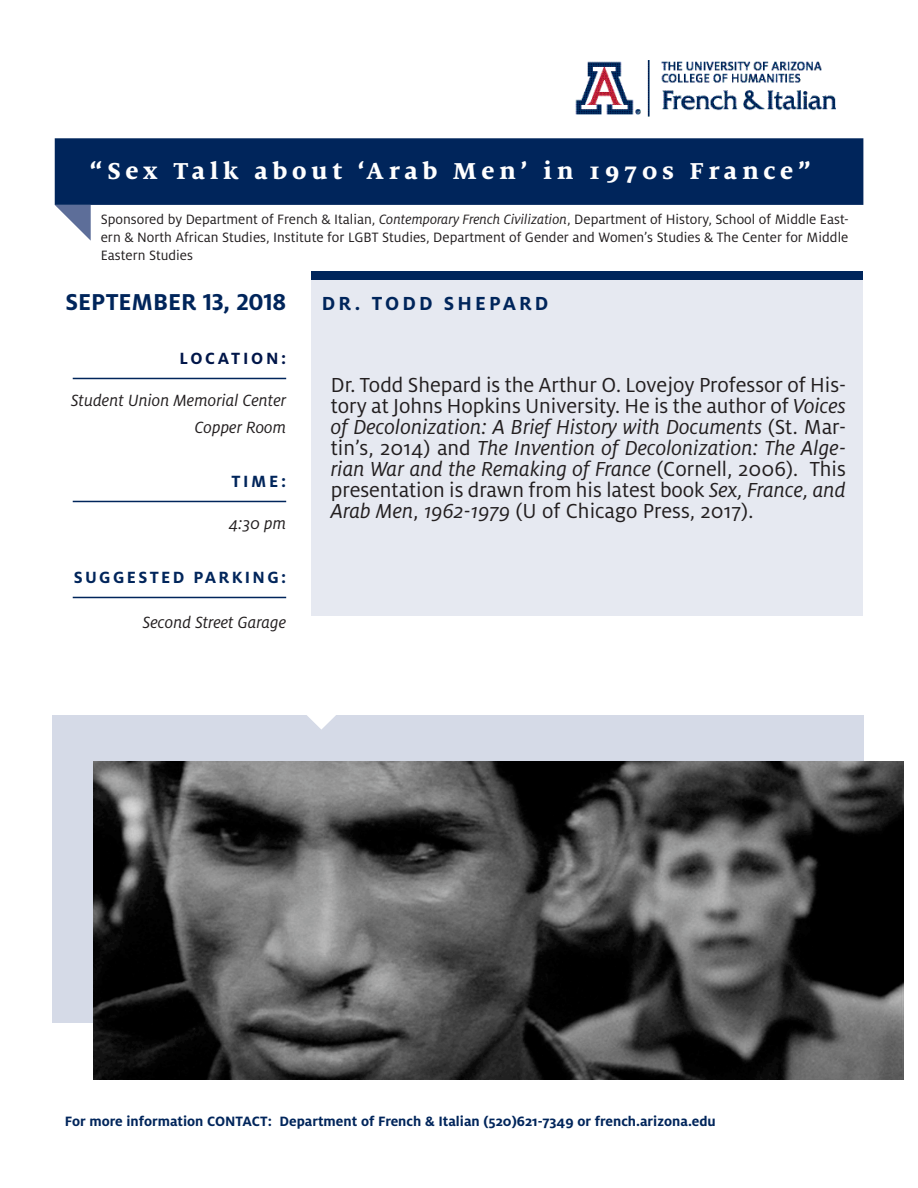
<style>
.page{position:relative;width:918px;height:1188px;background:#fff}
.page>*{position:absolute;margin:0;border:0;box-sizing:border-box;transform-origin:0 0}
.Main_heading_H1{font:800 25.5px "Milo Serif OT";letter-spacing:.19em;color:#fff}
.H3_italics_red{font:700 25.5px "Milo OT";letter-spacing:-.005em;color:#00255b}
.t1{font:22.5px/21px "Milo OT";color:#231f20;text-align:justify}
.H4_red{font:700 21px "Milo OT";letter-spacing:.15em;color:#00255b}
.tiny_subheading_ital{font:italic 18px/27px "Milo OT";color:#231f20;text-align:right}
.H2_Red{font:700 18px "Milo OT";letter-spacing:.13em;color:#00255b}
.H2_Red-2{font:700 18px "Milo OT";letter-spacing:.15em;color:#001649}
.tiny_sub_heading{font:15px/18px "Milo OT";color:#231f20;text-align:justify}
.t2{font:700 15px "Milo OT";color:#00255b}
.s1{font-style:italic}
</style>
<div class="page">
<div style="left:52px;top:715px;width:811px;height:307px;background:#d5dae7"></div>
<svg style="left:307px;top:715px;width:29px;height:15px"></svg>
<div style="left:312px;top:280px;width:551px;height:335px;background:#e6e9f1"></div>
<hr style="left:73px;top:378px;width:213px;height:1px;background:#00255b">
<hr style="left:73px;top:501px;width:213px;height:1px;background:#00255b">
<hr style="left:73px;top:597px;width:213px;height:1px;background:#00255b">
<div style="left:55px;top:138px;width:808px;height:67px;background:#00255b"></div>
<svg style="left:55px;top:205px;width:36px;height:36px"></svg>
<div style="left:312px;top:272px;width:551px;height:8px;background:#00255b"></div>
<img style="left:575px;top:61px;width:260px;height:56px">
<img style="left:94px;top:762px;width:809px;height:318px">
<p class="Main_heading_H1" style="left:90px;top:157px;width:722px">“Sex Talk about ‘Arab Men’ in 1970s France”</p>
<p class="tiny_sub_heading" style="left:101px;top:210px;width:749px">Sponsored by Department of French &amp; Italian, <span class="s1">Contemporary French Civilization</span>, Department of History, School of Middle East&shy;ern &amp; North African Studies, Institute for LGBT Studies, Department of Gender and Women’s Studies &amp; The Center for Middle Eastern Studies</p>
<p class="H3_italics_red" style="left:65px;top:288px;width:222px">SEPTEMBER 13, 2018</p>
<p class="H2_Red-2" style="left:180px;top:348px;width:108px">LOCATION:</p>
<p class="tiny_subheading_ital" style="left:71px;top:387px;width:217px">Student Union Memorial Center<br>Copper Room</p>
<p class="H2_Red" style="left:231px;top:471px;width:56px">TIME:</p>
<p class="tiny_subheading_ital" style="left:229px;top:510px;width:59px">4:30 pm</p>
<p class="H2_Red" style="left:74px;top:567px;width:214px">SUGGESTED PARKING:</p>
<p class="tiny_subheading_ital" style="left:143px;top:609px;width:145px">Second Street Garage</p>
<p class="H4_red" style="left:322px;top:292px;width:228px">DR. TODD SHEPARD</p>
<p class="t1" style="left:331px;top:375px;width:517px">Dr. Todd Shepard is the Arthur O. Lovejoy Professor of His&shy;tory at Johns Hopkins University. He is the author of <span class="s1">Voices of Decolonization: A Brief History with Documents</span> (St. Mar&shy;tin’s, 2014) and <span class="s1">The Invention of Decolonization: The Alge&shy;rian War and the Remaking of France</span> (Cornell, 2006). This presentation is drawn from his latest book <span class="s1">Sex, France, and Arab Men</span>, <span class="s1">1962-1979</span> (U of Chicago Press, 2017).</p>
<p class="t2" style="left:65px;top:1113px;width:653px">For more information CONTACT: Department of French &amp; Italian (520)621-7349 or french.arizona.edu</p>
</div>
